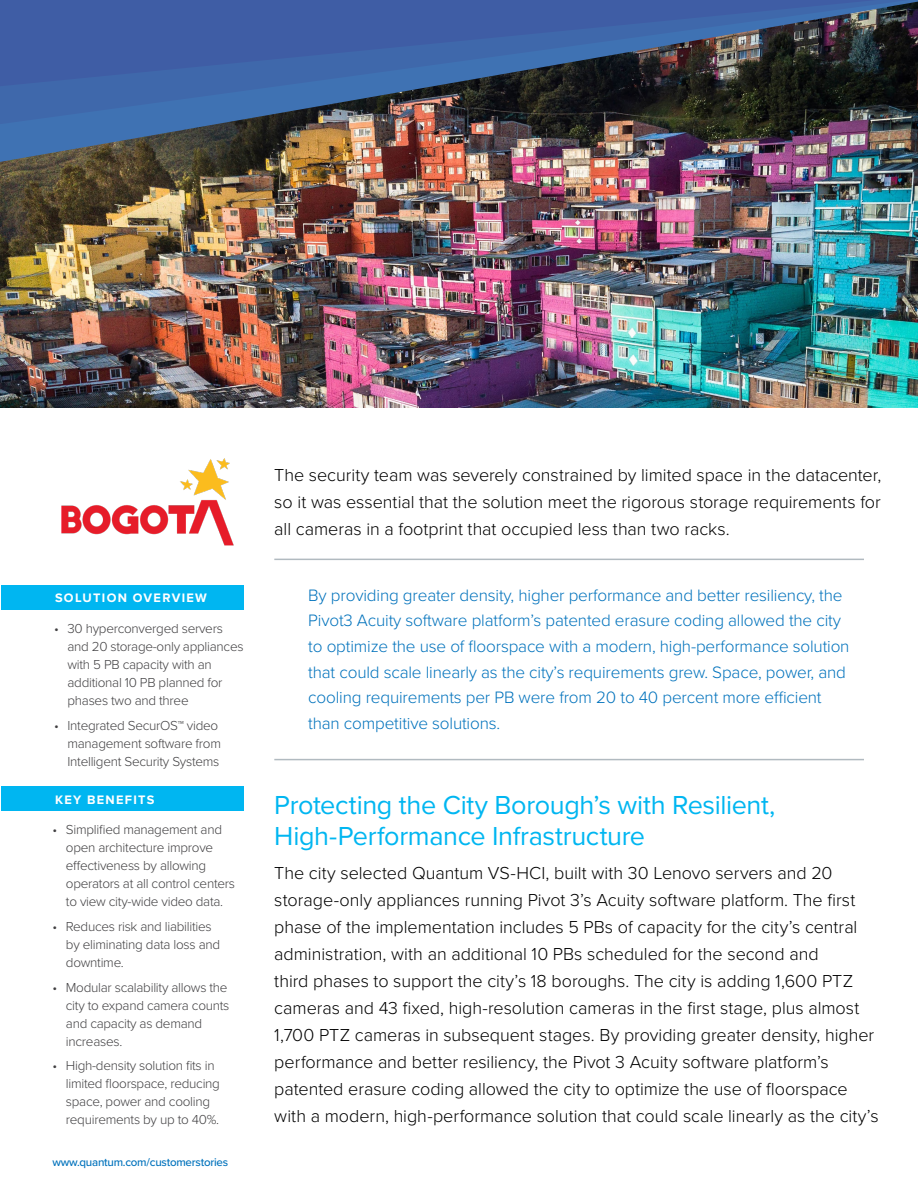
<style>
.page{position:relative;width:918px;height:1188px;background:#fff}
.page>*{position:absolute;margin:0;border:0;box-sizing:border-box;transform-origin:0 0}
.CH{font:27px/31.5px "Proxima Nova";letter-spacing:-.015em;color:#00b6f1}
.C1{font:300 18px/27px "Proxima Nova";letter-spacing:-.005em;color:#000;text-align:justify}
.t1{font:300 17.1px/25.7px "Proxima Nova";letter-spacing:-.01em;color:#0072bc}
.t2{font:300 13.5px/18px "Proxima Nova";letter-spacing:-.02em;color:#414042}
.t3{font:700 12.75px "Proxima Nova";letter-spacing:.1em;color:#fff}
.t4{font:500 11.55px "Proxima Nova";letter-spacing:-.02em;color:#0072bc}
</style>
<div class="page">
<img style="left:0;top:162px;width:918px;height:245px">
<img style="left:0;top:0;width:918px;height:162px">
<svg style="left:0;top:0;width:909px;height:124px;background:#303f53"></svg>
<svg style="left:0;top:0;width:877px;height:86px;background:#3b568c"></svg>
<div style="left:1px;top:585px;width:243px;height:24px;background:#00b6f1"></div>
<div style="left:1px;top:787px;width:243px;height:24px;background:#00b6f1"></div>
<hr style="left:274px;top:559px;width:590px;height:1px;background:#b1bac0">
<hr style="left:274px;top:759px;width:590px;height:1px;background:#b1bac0">
<img style="left:61px;top:458px;width:215px;height:102px">
<p class="t3" style="left:55px;top:591px;width:153px">SOLUTION OVERVIEW</p>
<p class="t2" style="left:68px;top:619px;width:178px;text-indent:-14px">• 30 hyperconverged servers and 20 storage-only appliances with 5 PB capacity with an additional 10 PB planned for phases two and three</p>
<p class="t2" style="left:68px;top:715px;width:155px;text-indent:-14px">• Integrated SecurOS™ video management software from<br>Intelligent Security Systems</p>
<p class="t3" style="left:55px;top:792px;width:101px">KEY BENEFITS</p>
<p class="t2" style="left:66px;top:820px;width:171px;text-indent:-14px">• Simplified management and open architecture improve effectiveness by allowing operators at all control centers to view city-wide video data.</p>
<p class="t2" style="left:66px;top:917px;width:156px;text-indent:-14px">• Reduces risk and liabilities by eliminating data loss and downtime.</p>
<p class="t2" style="left:66px;top:977px;width:165px;text-indent:-14px">• Modular scalability allows the city to expand camera counts and capacity as demand increases.</p>
<p class="t2" style="left:66px;top:1056px;width:156px;text-indent:-14px">• High-density solution fits in limited floorspace, reducing space, power and cooling requirements by up to 40%.</p>
<p class="t4" style="left:52px;top:1153px;width:177px">www.quantum.com/customerstories</p>
<p class="C1" style="left:274px;top:460px;width:609px">The security team was severely constrained by limited space in the datacenter, so it was essential that the solution meet the rigorous storage requirements for all cameras in a footprint that occupied less than two racks.</p>
<p class="t1" style="left:308px;top:581px;width:543px">By providing greater density, higher performance and better resiliency, the Pivot3 Acuity software platform’s patented erasure coding allowed the city to optimize the use of floorspace with a modern, high-performance solution that could scale linearly as the city’s requirements grew. Space, power, and cooling requirements per PB were from 20 to 40 percent more efficient than competitive solutions.</p>
<p class="CH" style="left:274px;top:788px;width:503px">Protecting the City Borough’s with Resilient,<br>High-Performance Infrastructure</p>
<p class="C1" style="left:274px;top:859px;width:606px;text-align:left">The city selected Quantum VS-HCI, built with 30 Lenovo servers and 20 storage-only appliances running Pivot 3’s Acuity software platform. The first phase of the implementation includes 5 PBs of capacity for the city’s central administration, with an additional 10 PBs scheduled for the second and<br>third phases to support the city’s 18 boroughs. The city is adding 1,600 PTZ cameras and 43 fixed, high-resolution cameras in the first stage, plus almost 1,700 PTZ cameras in subsequent stages. By providing greater density, higher performance and better resiliency, the Pivot 3 Acuity software platform’s patented erasure coding allowed the city to optimize the use of floorspace with a modern, high-performance solution that could scale linearly as the city’s</p>
</div>
